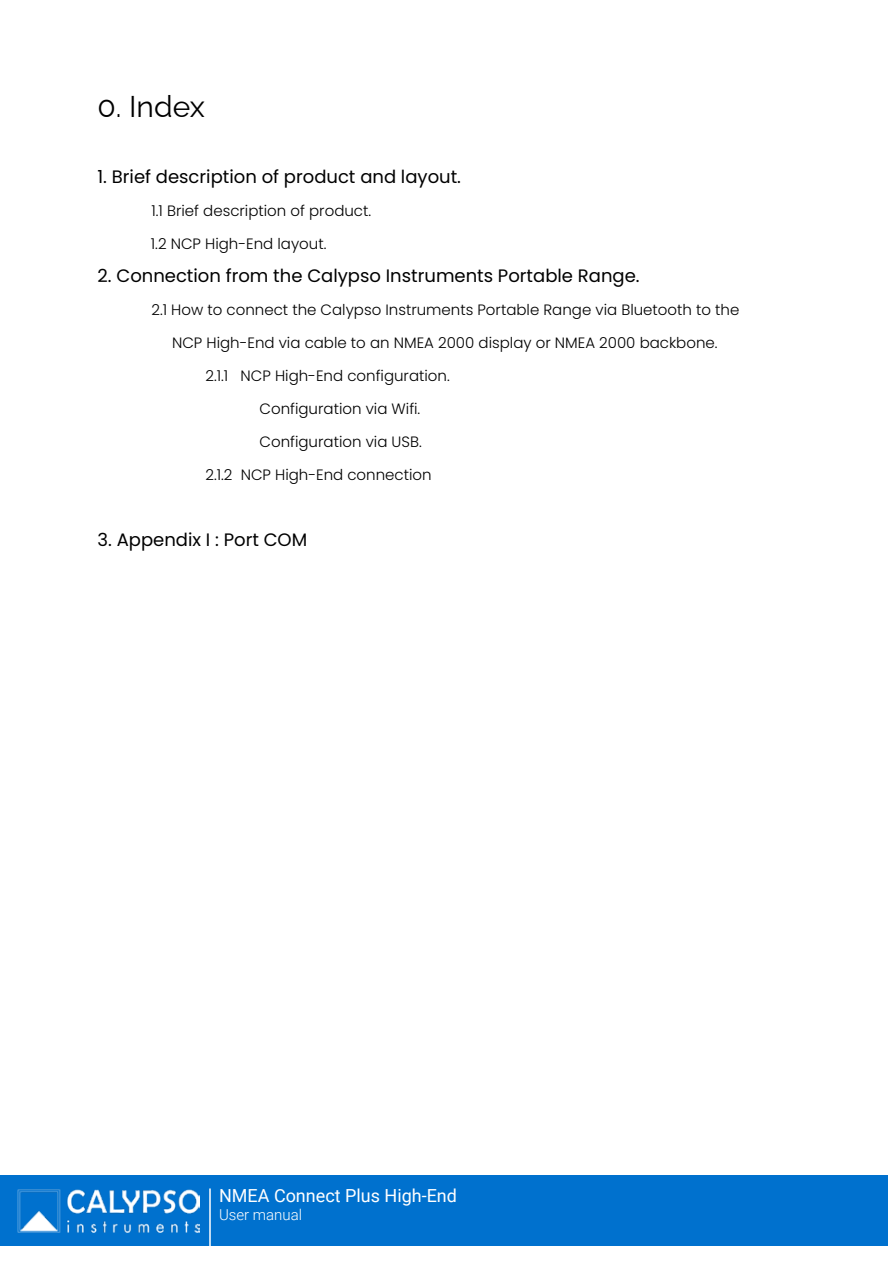
<style>
.page{position:relative;width:888px;height:1262px;background:#fff}
.page>*{position:absolute;margin:0;border:0;box-sizing:border-box;transform-origin:0 0}
.t1{font:30px "Raleway";color:#000}
.t2{font:18px "Poppins";color:#000}
.t3{font:18px "Roboto";color:#fff}
.t4{font:300 15px "Poppins";color:#000}
.t5{font:300 15px "Roboto";color:#fff}
</style>
<div class="page">
<div style="left:0;top:1175px;width:888px;height:70px;background:#0071ce"></div>
<hr style="left:209px;top:1188px;width:2px;height:74px;background:#fff">
<img style="left:18px;top:1189px;width:181px;height:44px">
<h1 class="t1" style="left:98px;top:82px;width:109px">0. Index</h1>
<p class="t2" style="left:98px;top:166px;width:365px">1. Brief description of product and layout.</p>
<p class="t4" style="left:152px;top:202px;width:221px">1.1 Brief description of product.</p>
<p class="t4" style="left:151px;top:235px;width:177px">1.2 NCP High-End layout.</p>
<p class="t2" style="left:98px;top:265px;width:544px">2. Connection from the Calypso Instruments Portable Range.</p>
<p class="t4" style="left:152px;top:301px;width:589px">2.1 How to connect the Calypso Instruments Portable Range via Bluetooth to the</p>
<p class="t4" style="left:172px;top:334px;width:547px">NCP High-End via cable to an NMEA 2000 display or NMEA 2000 backbone.</p>
<p class="t4" style="left:206px;top:367px;width:246px">2.1.1 NCP High-End configuration.</p>
<p class="t4" style="left:260px;top:400px;width:162px">Configuration via Wifi.</p>
<p class="t4" style="left:260px;top:433px;width:164px">Configuration via USB.</p>
<p class="t4" style="left:206px;top:466px;width:228px">2.1.2 NCP High-End connection</p>
<p class="t2" style="left:98px;top:529px;width:211px">3. Appendix I : Port COM</p>
<p class="t3" style="left:219px;top:1183px;width:240px">NMEA Connect Plus High-End</p>
<p class="t5" style="left:219px;top:1204px;width:85px">User manual</p>
</div>
